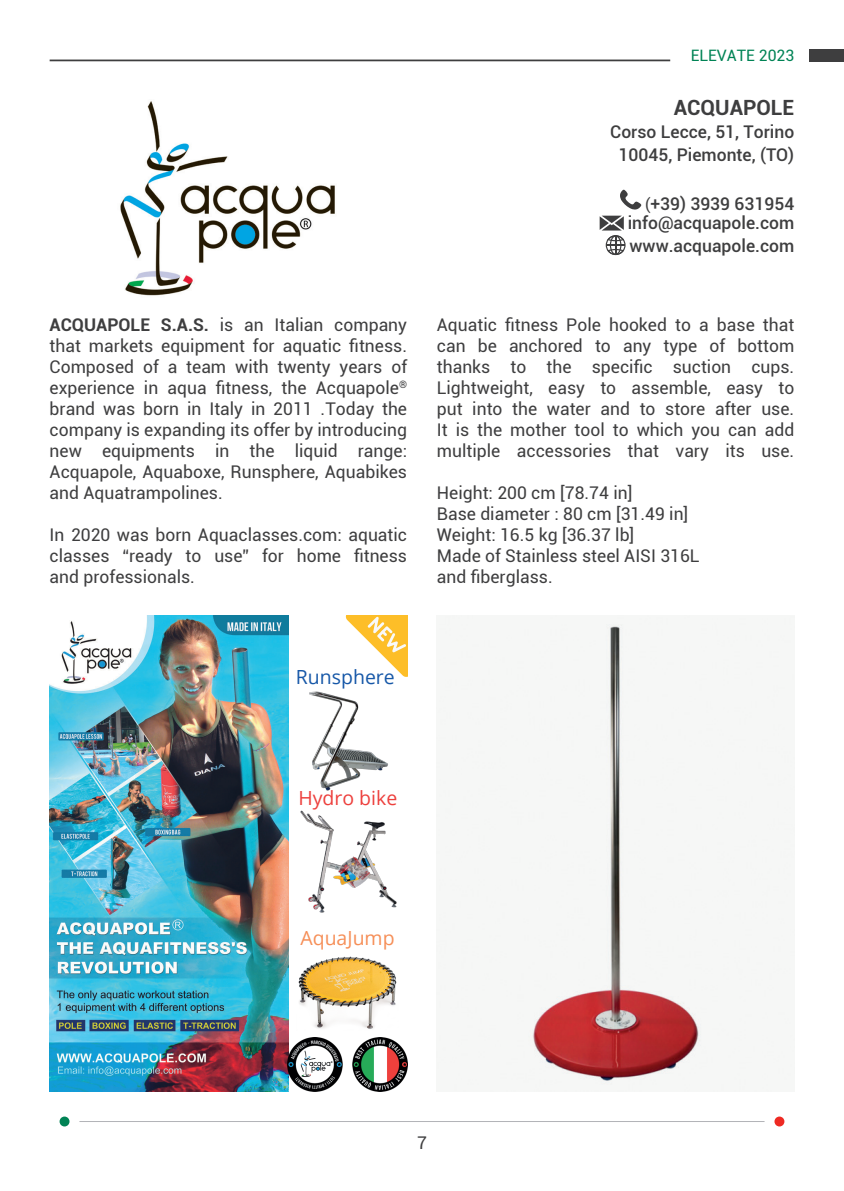
<style>
.page{position:relative;width:844px;height:1191px;background:#fff}
.page>*{position:absolute;margin:0;border:0;box-sizing:border-box;transform-origin:0 0}
.t1{font:700 21px "Roboto";color:#3e3e3f}
.t2{font:19.43px "Open Sans";color:#1758a8}
.t3{font:19.43px "Open Sans";color:#ed403d}
.t4{font:19.43px "Open Sans";color:#f68f58}
.t5{font:17.5px/21px "Roboto";color:#3e3e3f;text-align:justify}
.t6{font:500 17.5px/22.8px "Roboto";color:#3e3e3f;text-align:center}
.t7{font:15.75px "Roboto";color:#008355}
.s1{font-weight:700}
.s2{font-weight:400;font-size:15.75px}
</style>
<div class="page">
<hr style="left:50px;top:60px;width:620px;height:1px;background:#3e3e3f">
<div style="left:809px;top:50px;width:34px;height:12px;background:#3e3e3f"></div>
<div style="left:60px;top:1116px;width:9px;height:10px;background:#008355;border-radius:50%"></div>
<div style="left:774px;top:1116px;width:10px;height:10px;background:#ee2a23;border-radius:50%"></div>
<hr style="left:79px;top:1121px;width:685px;height:1px;background:#b2b3b7">
<img style="left:120px;top:101px;width:215px;height:195px">
<img style="left:528px;top:624px;width:173px;height:461px">
<img style="left:50px;top:615px;width:238px;height:476px">
<img style="left:288px;top:1037px;width:119px;height:54px">
<img style="left:309px;top:691px;width:79px;height:100px">
<img style="left:300px;top:810px;width:97px;height:103px">
<img style="left:298px;top:956px;width:99px;height:73px">
<svg style="left:346px;top:615px;width:61px;height:62px"></svg>
<svg style="left:620px;top:189px;width:21px;height:21px"></svg>
<svg style="left:599px;top:216px;width:26px;height:39px"></svg>
<p class="t5" style="left:50px;top:313px;width:359px"><span class="s1">ACQUAPOLE S.A.S.</span> is an Italian company that markets equipment for aquatic fitness.<br>Composed of a team with twenty years of experience in aqua fitness, the Acquapole<sup>® </sup>brand was born in Italy in 2011 .Today the company is expanding its offer by introducing new equipments in the liquid range:<br>Acquapole, Aquaboxe, Runsphere, Aquabikes and Aquatrampolines.</p>
<p class="t5" style="left:50px;top:523px;width:359px">In 2020 was born Aquaclasses.com: aquatic classes “ready to use” for home fitness and professionals.</p>
<p class="t7" style="left:690px;top:45px;width:105px">ELEVATE 2023</p>
<p class="t1" style="left:673px;top:93px;width:122px">ACQUAPOLE</p>
<p class="t6" style="left:610px;top:119px;width:185px">Corso Lecce, 51, Torino<br>10045, Piemonte, (TO)</p>
<p class="t6" style="left:627px;top:193px;width:168px;line-height:19.2px;text-align:right"><span class="s2">(</span>+39) 3939 631954 info@acquapole.com</p>
<p class="t6" style="left:629px;top:233px;width:166px">www.acquapole.com</p>
<p class="t5" style="left:437px;top:313px;width:359px">Aquatic fitness Pole hooked to a base that can be anchored to any type of bottom thanks to the specific suction cups.<br>Lightweight, easy to assemble, easy to put into the water and to store after use.<br>It is the mother tool to which you can add multiple accessories that vary its use.</p>
<p class="t5" style="left:437px;top:481px;width:264px;text-align:left">Height: 200 cm [78.74 in]<br>Base diameter : 80 cm [31.49 in]<br>Weight: 16.5 kg [36.37 lb]<br>Made of Stainless steel AISI 316L and fiberglass.</p>
<p class="t2" style="left:296px;top:664px;width:100px">Runsphere</p>
<p class="t3" style="left:298px;top:784px;width:100px">Hydro bike</p>
<p class="t4" style="left:300px;top:924px;width:96px">AquaJump</p>
<p class="t5" style="left:417px;top:1131px;width:11px">7</p>
</div>
